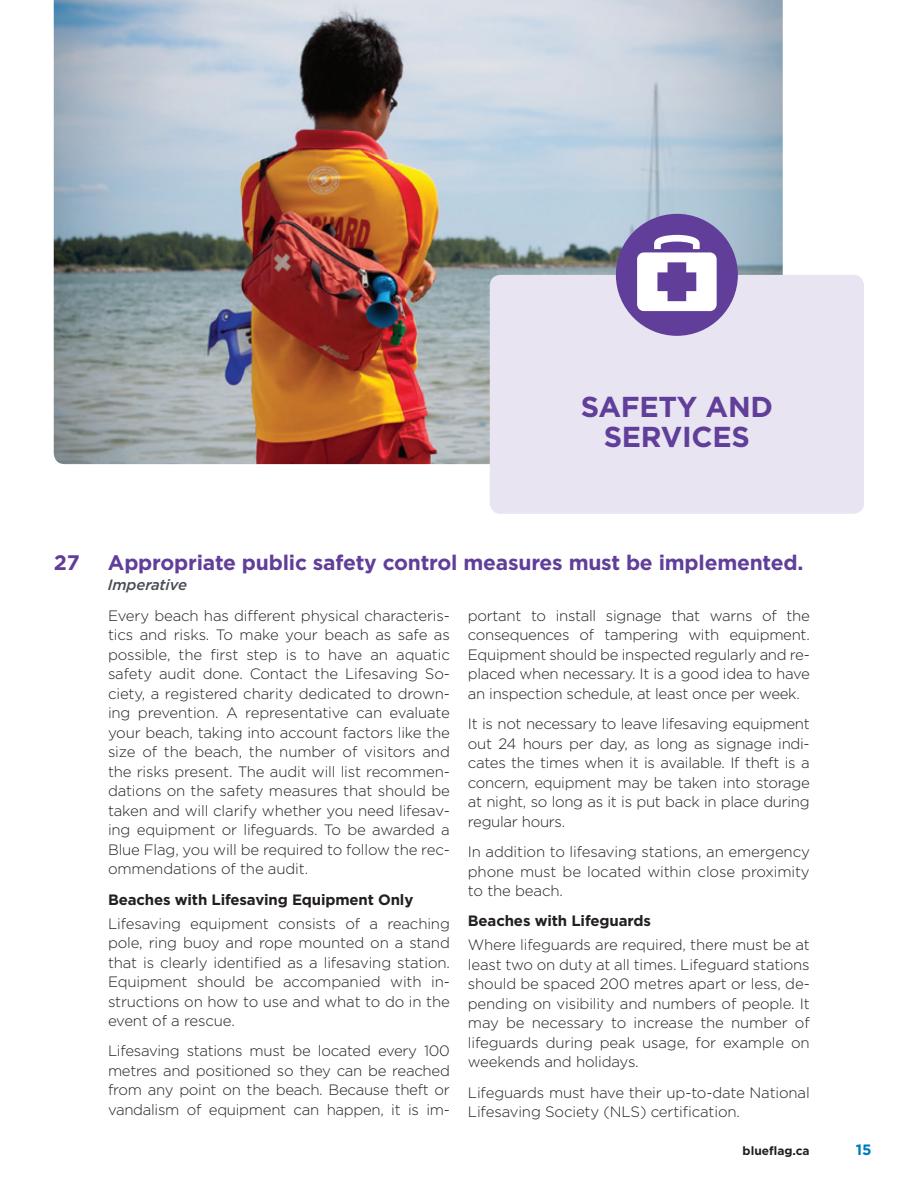
<style>
.page{position:relative;width:918px;height:1188px;background:#fff}
.page>*{position:absolute;margin:0;border:0;box-sizing:border-box;transform-origin:0 0}
.t1{font:700 28.8px/30px "Gotham";letter-spacing:-.01em;color:#603e99;text-align:center}
.t2{font:700 21px "Gotham";letter-spacing:-.01em;color:#603e99}
.t3{font:300 15px/19.5px "Gotham";letter-spacing:-.01em;color:#231f20;text-align:justify}
.t4{font:700 15px "Gotham";letter-spacing:-.01em;color:#231f20}
.t5{font:italic 500 15px "Gotham";letter-spacing:-.01em;color:#464b54}
.t6{font:700 15px "Gotham";color:#007ac2}
.t7{font:700 12px "Gotham";color:#231f20}
</style>
<div class="page">
<img style="left:54px;top:0;width:729px;height:464px">
<div style="left:490px;top:275px;width:374px;height:239px;background:#e8e4f1;border-radius:11px"></div>
<div style="left:616px;top:214px;width:122px;height:122px;background:#603e99;border-radius:50%"></div>
<svg style="left:637px;top:235px;width:80px;height:76px"></svg>
<h1 class="t1" style="left:581px;top:392px;width:194px">SAFETY AND<br>SERVICES</h1>
<h2 class="t2" style="left:54px;top:549px;width:27px">27</h2>
<h2 class="t2" style="left:108px;top:549px;width:697px">Appropriate public safety control measures must be implemented.</h2>
<p class="t5" style="left:108px;top:575px;width:81px">Imperative</p>
<p class="t3" style="left:108px;top:606px;width:343px">Every beach has different physical characteris&shy;tics and risks. To make your beach as safe as possible, the first step is to have an aquatic safety audit done. Contact the Lifesaving So&shy;ciety, a registered charity dedicated to drown&shy;ing prevention. A representative can evaluate your beach, taking into account factors like the size of the beach, the number of visitors and the risks present. The audit will list recommen&shy;dations on the safety measures that should be taken and will clarify whether you need lifesav&shy;ing equipment or lifeguards. To be awarded a Blue Flag, you will be required to follow the rec&shy;ommendations of the audit.</p>
<p class="t4" style="left:108px;top:890px;width:307px">Beaches with Lifesaving Equipment Only</p>
<p class="t3" style="left:108px;top:913px;width:343px">Lifesaving equipment consists of a reaching pole, ring buoy and rope mounted on a stand that is clearly identified as a lifesaving station.<br>Equipment should be accompanied with in&shy;structions on how to use and what to do in the event of a rescue.</p>
<p class="t3" style="left:108px;top:1041px;width:343px">Lifesaving stations must be located every 100 metres and positioned so they can be reached from any point on the beach. Because theft or vandalism of equipment can happen, it is im-</p>
<p class="t3" style="left:468px;top:606px;width:343px">portant to install signage that warns of the consequences of tampering with equipment.<br>Equipment should be inspected regularly and re&shy;placed when necessary. It is a good idea to have an inspection schedule, at least once per week.</p>
<p class="t3" style="left:468px;top:714px;width:343px">It is not necessary to leave lifesaving equipment out 24 hours per day, as long as signage indi&shy;cates the times when it is available. If theft is a concern, equipment may be taken into storage at night, so long as it is put back in place during regular hours.</p>
<p class="t3" style="left:468px;top:842px;width:343px">In addition to lifesaving stations, an emergency phone must be located within close proximity to the beach.</p>
<p class="t4" style="left:468px;top:911px;width:184px">Beaches with Lifeguards</p>
<p class="t3" style="left:468px;top:935px;width:343px">Where lifeguards are required, there must be at least two on duty at all times. Lifeguard stations should be spaced 200 metres apart or less, de&shy;pending on visibility and numbers of people. It may be necessary to increase the number of lifeguards during peak usage, for example on weekends and holidays.</p>
<p class="t3" style="left:468px;top:1082px;width:343px">Lifeguards must have their up-to-date National<br>Lifesaving Society (NLS) certification.</p>
<p class="t7" style="left:743px;top:1142px;width:69px">blueflag.ca</p>
<p class="t6" style="left:856px;top:1139px;width:17px">15</p>
</div>
